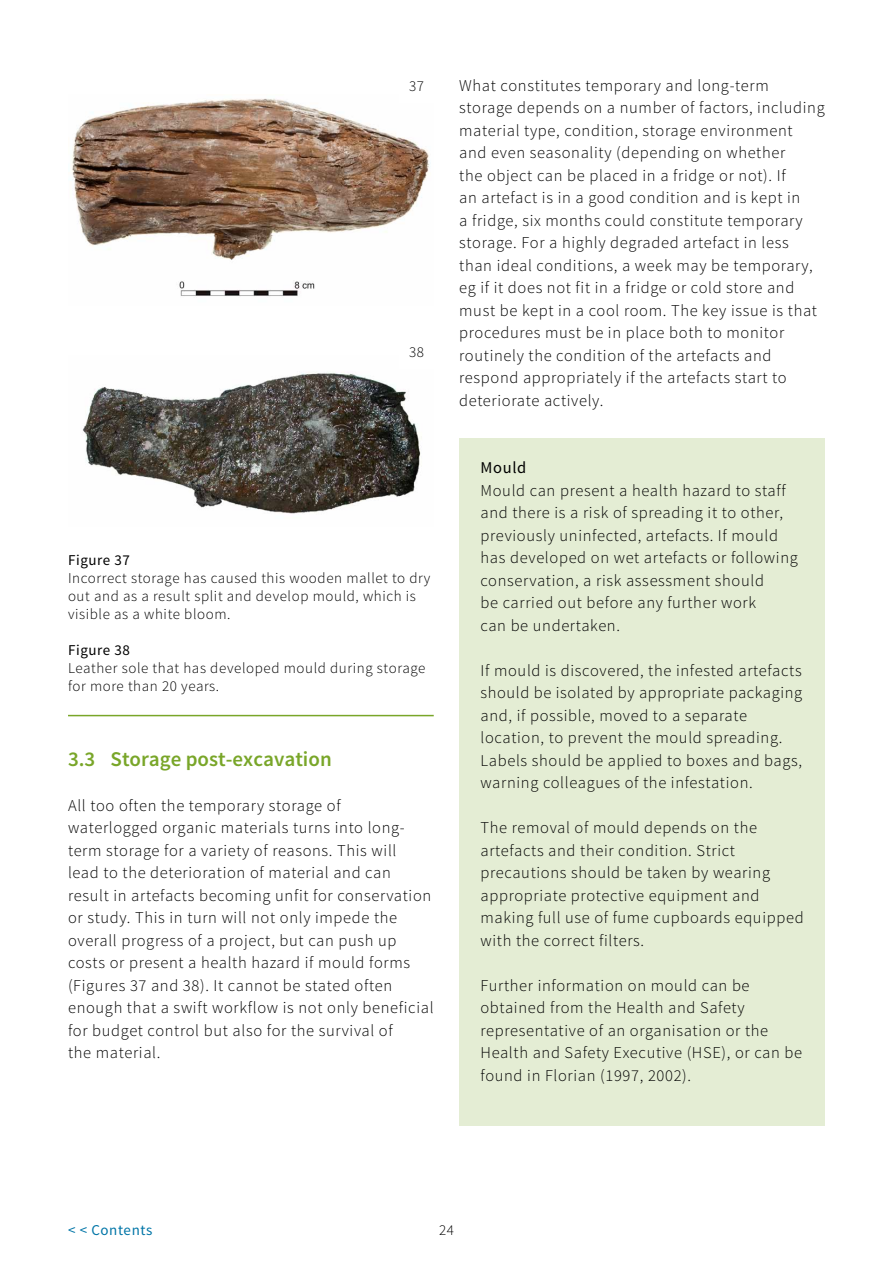
<style>
.page{position:relative;width:893px;height:1263px;background:#fff}
.page>*{position:absolute;margin:0;border:0;box-sizing:border-box;transform-origin:0 0}
.Heading_1{font:600 21px "Source Sans Pro";color:#79a629}
.Body_text{font:300 16.5px/22.5px "Source Sans Pro";letter-spacing:.04em;color:#000}
.IMAGE_text{font:300 15px/18px "Source Sans Pro";letter-spacing:.04em;color:#000}
.IMAGE_heading{font:15px "Source Sans Pro";letter-spacing:.04em;color:#000}
.t1{font:15px "Source Sans Pro";letter-spacing:.04em;color:#0075a7}
.s1{font-weight:400}
</style>
<div class="page">
<div style="left:459px;top:438px;width:366px;height:688px;background:#e4edd4"></div>
<img style="left:72px;top:98px;width:357px;height:198px">
<img style="left:82px;top:372px;width:339px;height:142px">
<hr style="left:68px;top:715px;width:366px;height:1px;background:#79a629">
<div style="left:399px;top:68px;width:35px;height:35px;background:#fff"></div>
<p class="IMAGE_text" style="left:409px;top:77px;width:16px">37</p>
<p class="IMAGE_text" style="left:409px;top:343px;width:16px">38</p>
<p class="IMAGE_heading" style="left:68px;top:550px;width:64px">Figure 37</p>
<p class="IMAGE_text" style="left:68px;top:569px;width:364px">Incorrect storage has caused this wooden mallet to dry out and as a result split and develop mould, which is visible as a white bloom.</p>
<p class="IMAGE_heading" style="left:68px;top:640px;width:64px">Figure 38</p>
<p class="IMAGE_text" style="left:68px;top:659px;width:359px">Leather sole that has developed mould during storage for more than 20 years.</p>
<p class="Heading_1" style="left:68px;top:745px;width:265px">3.3 Storage post-excavation</p>
<p class="Body_text" style="left:68px;top:794px;width:367px">All too often the temporary storage of waterlogged organic materials turns into long&shy;term storage for a variety of reasons. This will<br>lead to the deterioration of material and can result in artefacts becoming unfit for conservation or study. This in turn will not only impede the overall progress of a project, but can push up costs or present a health hazard if mould forms (Figures 37 and 38). It cannot be stated often enough that a swift workflow is not only beneficial for budget control but also for the survival of<br>the material.</p>
<p class="Body_text" style="left:459px;top:74px;width:367px">What constitutes temporary and long-term storage depends on a number of factors, including material type, condition, storage environment<br>and even seasonality (depending on whether<br>the object can be placed in a fridge or not). If<br>an artefact is in a good condition and is kept in<br>a fridge, six months could constitute temporary storage. For a highly degraded artefact in less than ideal conditions, a week may be temporary, eg if it does not fit in a fridge or cold store and must be kept in a cool room. The key issue is that procedures must be in place both to monitor routinely the condition of the artefacts and respond appropriately if the artefacts start to deteriorate actively.</p>
<p class="Body_text" style="left:480px;top:456px;width:319px"><span class="s1">Mould<br></span>Mould can present a health hazard to staff and there is a risk of spreading it to other, previously uninfected, artefacts. If mould has developed on wet artefacts or following conservation, a risk assessment should<br>be carried out before any further work<br>can be undertaken.</p>
<p class="Body_text" style="left:480px;top:659px;width:323px">If mould is discovered, the infested artefacts should be isolated by appropriate packaging and, if possible, moved to a separate location, to prevent the mould spreading.<br>Labels should be applied to boxes and bags, warning colleagues of the infestation.</p>
<p class="Body_text" style="left:480px;top:817px;width:325px">The removal of mould depends on the artefacts and their condition. Strict precautions should be taken by wearing appropriate protective equipment and making full use of fume cupboards equipped with the correct filters.</p>
<p class="Body_text" style="left:480px;top:974px;width:323px">Further information on mould can be obtained from the Health and Safety representative of an organisation or the Health and Safety Executive (HSE), or can be found in Florian (1997, 2002).</p>
<p class="t1" style="left:68px;top:1220px;width:86px">&lt; &lt; Contents</p>
<p class="IMAGE_text" style="left:439px;top:1221px;width:16px">24</p>
</div>
